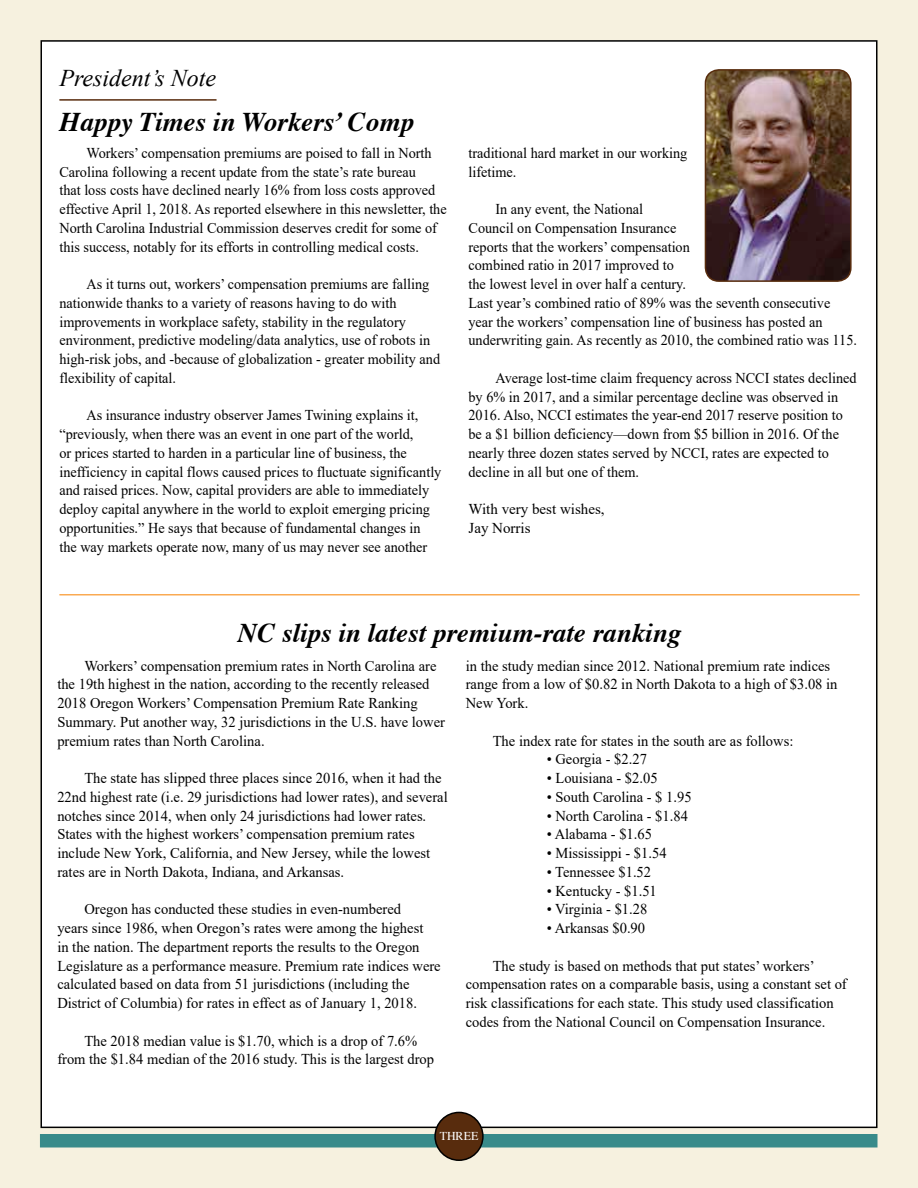
<style>
.page{position:relative;width:918px;height:1188px;background:#f6f1df}
.page>*{position:absolute;margin:0;border:0;box-sizing:border-box;transform-origin:0 0}
.t1{font:italic 700 27px "Times";color:#000}
.t2{font:italic 24px "Times New Roman";color:#000}
.t3{font:15px/18.8px "Times New Roman";color:#000;scale:.95 1}
.t4{font:15px/18.8px "Times New Roman";color:#000}
.t5{font:12px "Times";color:#fff}
</style>
<div class="page">
<div style="left:41px;top:41px;width:836px;height:1086px;background:#fff"></div>
<div style="left:40px;top:1134px;width:837px;height:14px;background:#388b8a"></div>
<div style="left:435px;top:1112px;width:48px;height:48px;background:#582c0d;border-radius:50%"></div>
<div style="left:434px;top:1112px;width:50px;height:49px;border:2px solid #000;border-radius:50%"></div>
<hr style="left:59px;top:99px;width:158px;height:2px;background:#582c0d">
<hr style="left:59px;top:594px;width:801px;height:2px;background:#faaa52">
<img style="left:705px;top:71px;width:144px;height:210px">
<div style="left:705px;top:69px;width:147px;height:213px;border:2px solid #582c0d;border-radius:14px"></div>
<p class="t2" style="left:59px;top:61px;width:158px">President’s Note</p>
<p class="t1" style="left:59px;top:96px;width:356px">Happy Times in Workers’ Comp</p>
<p class="t3" style="left:59px;top:143px;width:409px;text-indent:27px">Workers’ compensation premiums are poised to fall in North Carolina following a recent update from the state’s rate bureau<br>that loss costs have declined nearly 16% from loss costs approved effective April 1, 2018. As reported elsewhere in this newsletter, the North Carolina Industrial Commission deserves credit for some of this success, notably for its efforts in controlling medical costs.</p>
<p class="t3" style="left:59px;top:274px;width:402px;text-indent:27px">As it turns out, workers’ compensation premiums are falling nationwide thanks to a variety of reasons having to do with improvements in workplace safety, stability in the regulatory environment, predictive modeling/data analytics, use of robots in high-risk jobs, and -because of globalization - greater mobility and flexibility of capital.</p>
<p class="t3" style="left:59px;top:405px;width:404px;text-indent:27px">As insurance industry observer James Twining explains it, “previously, when there was an event in one part of the world,<br>or prices started to harden in a particular line of business, the inefficiency in capital flows caused prices to fluctuate significantly and raised prices. Now, capital providers are able to immediately deploy capital anywhere in the world to exploit emerging pricing opportunities.” He says that because of fundamental changes in the way markets operate now, many of us may never see another</p>
<p class="t3" style="left:469px;top:143px;width:232px">traditional hard market in our working lifetime.</p>
<p class="t3" style="left:469px;top:199px;width:410px;text-indent:27px">In any event, the National<br>Council on Compensation Insurance<br>reports that the workers’ compensation<br>combined ratio in 2017 improved to<br>the lowest level in over half a century.<br>Last year’s combined ratio of 89% was the seventh consecutive year the workers’ compensation line of business has posted an underwriting gain. As recently as 2010, the combined ratio was 115.</p>
<p class="t3" style="left:469px;top:368px;width:410px;text-indent:27px">Average lost-time claim frequency across NCCI states declined by 6% in 2017, and a similar percentage decline was observed in 2016. Also, NCCI estimates the year-end 2017 reserve position to be a $1 billion deficiency—down from $5 billion in 2016. Of the nearly three dozen states served by NCCI, rates are expected to decline in all but one of them.</p>
<p class="t4" style="left:469px;top:499px;width:138px">With very best wishes,</p>
<p class="t4" style="left:469px;top:518px;width:64px">Jay Norris</p>
<p class="t1" style="left:238px;top:607px;width:445px">NC slips in latest premium-rate ranking</p>
<p class="t4" style="left:57px;top:656px;width:389px;text-indent:27px">Workers’ compensation premium rates in North Carolina are the 19th highest in the nation, according to the recently released 2018 Oregon Workers’ Compensation Premium Rate Ranking Summary. Put another way, 32 jurisdictions in the U.S. have lower premium rates than North Carolina.</p>
<p class="t4" style="left:57px;top:768px;width:392px;text-indent:27px">The state has slipped three places since 2016, when it had the 22nd highest rate (i.e. 29 jurisdictions had lower rates), and several notches since 2014, when only 24 jurisdictions had lower rates.<br>States with the highest workers’ compensation premium rates include New York, California, and New Jersey, while the lowest rates are in North Dakota, Indiana, and Arkansas.</p>
<p class="t4" style="left:57px;top:899px;width:385px;text-indent:27px">Oregon has conducted these studies in even-numbered<br>years since 1986, when Oregon’s rates were among the highest<br>in the nation. The department reports the results to the Oregon Legislature as a performance measure. Premium rate indices were calculated based on data from 51 jurisdictions (including the District of Columbia) for rates in effect as of January 1, 2018.</p>
<p class="t4" style="left:57px;top:1031px;width:378px;text-indent:27px">The 2018 median value is $1.70, which is a drop of 7.6% from the $1.84 median of the 2016 study. This is the largest drop</p>
<p class="t4" style="left:466px;top:656px;width:373px">in the study median since 2012. National premium rate indices range from a low of $0.82 in North Dakota to a high of $3.08 in<br>New York.</p>
<p class="t4" style="left:493px;top:731px;width:302px">The index rate for states in the south are as follows:</p>
<p class="t4" style="left:547px;top:749px;width:102px">• Georgia - $2.27</p>
<p class="t4" style="left:547px;top:768px;width:112px">• Louisiana - $2.05</p>
<p class="t4" style="left:547px;top:787px;width:146px">• South Carolina - $ 1.95</p>
<p class="t4" style="left:547px;top:806px;width:143px">• North Carolina - $1.84</p>
<p class="t4" style="left:547px;top:824px;width:107px">• Alabama - $1.65</p>
<p class="t4" style="left:547px;top:843px;width:121px">• Mississippi - $1.54</p>
<p class="t4" style="left:547px;top:862px;width:106px">• Tennessee $1.52</p>
<p class="t4" style="left:547px;top:881px;width:112px">• Kentucky - $1.51</p>
<p class="t4" style="left:547px;top:899px;width:102px">• Virginia - $1.28</p>
<p class="t4" style="left:547px;top:918px;width:100px">• Arkansas $0.90</p>
<p class="t4" style="left:466px;top:956px;width:383px;text-indent:27px">The study is based on methods that put states’ workers’ compensation rates on a comparable basis, using a constant set of risk classifications for each state. This study used classification codes from the National Council on Compensation Insurance.</p>
<p class="t5" style="left:440px;top:1125px;width:40px">THREE</p>
</div>
